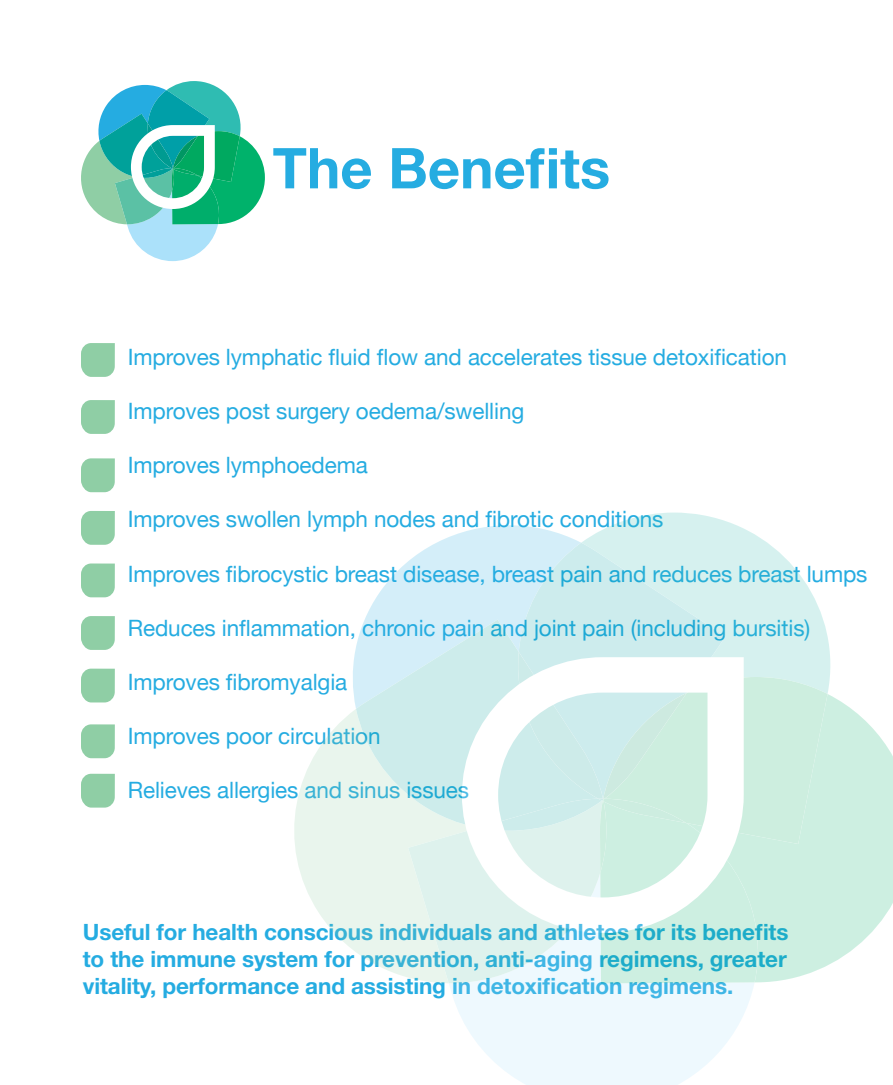
<style>
.page{position:relative;width:893px;height:1085px;background:#fff}
.page>*{position:absolute;margin:0;border:0;box-sizing:border-box;transform-origin:0 0}
.t1{font:700 56.25px "Helvetica Neue";color:#25ace1}
.t2{font:22.5px "Helvetica Neue";letter-spacing:-.005em;color:#25ace1}
.t3{font:700 22.5px/27px "Helvetica Neue";letter-spacing:-.005em;color:#25ace1;text-align:justify}
</style>
<div class="page">
<svg style="left:81px;top:343px;width:34px;height:34px"></svg>
<svg style="left:81px;top:400px;width:34px;height:34px"></svg>
<svg style="left:81px;top:458px;width:34px;height:35px"></svg>
<svg style="left:81px;top:511px;width:34px;height:34px"></svg>
<svg style="left:81px;top:563px;width:34px;height:35px"></svg>
<svg style="left:81px;top:616px;width:34px;height:34px"></svg>
<svg style="left:81px;top:668px;width:34px;height:35px"></svg>
<svg style="left:81px;top:724px;width:34px;height:35px"></svg>
<svg style="left:81px;top:773px;width:34px;height:35px"></svg>
<svg style="left:353px;top:525px;width:226px;height:183px;fill:#d4eef9"></svg>
<svg style="left:294px;top:709px;width:114px;height:268px;fill:#e9f5ed"></svg>
<svg style="left:356px;top:619px;width:163px;height:208px;background:#d6eff1"></svg>
<svg style="left:449px;top:983px;width:305px;height:101px;fill:#eef9fe"></svg>
<svg style="left:827px;top:693px;width:66px;height:273px;fill:#cdefe1"></svg>
<svg style="left:583px;top:512px;width:248px;height:181px;fill:#d6f1ef"></svg>
<svg style="left:519px;top:542px;width:206px;height:110px;background:#d0edee"></svg>
<svg style="left:408px;top:652px;width:419px;height:331px;background:#d4f0e7"></svg>
<svg style="left:462px;top:657px;width:282px;height:275px"></svg>
<svg style="left:81px;top:81px;width:184px;height:180px"></svg>
<h1 class="t1" style="left:273px;top:133px;width:339px">The Benefits</h1>
<p class="t2" style="left:128px;top:344px;width:661px">Improves lymphatic fluid flow and accelerates tissue detoxification</p>
<p class="t2" style="left:128px;top:398px;width:398px">Improves post surgery oedema/swelling</p>
<p class="t2" style="left:128px;top:452px;width:242px">Improves lymphoedema</p>
<p class="t2" style="left:128px;top:506px;width:537px">Improves swollen lymph nodes and fibrotic conditions</p>
<p class="t2" style="left:128px;top:560px;width:741px">Improves fibrocystic breast disease, breast pain and reduces breast lumps</p>
<p class="t2" style="left:128px;top:614px;width:684px">Reduces inflammation, chronic pain and joint pain (including bursitis)</p>
<p class="t2" style="left:128px;top:668px;width:221px">Improves fibromyalgia</p>
<p class="t2" style="left:128px;top:722px;width:254px">Improves poor circulation</p>
<p class="t2" style="left:128px;top:776px;width:343px">Relieves allergies and sinus issues</p>
<p class="t3" style="left:83px;top:917px;width:707px">Useful for health conscious individuals and athletes for its benefits to the immune system for prevention, anti-aging regimens, greater vitality, performance and assisting in detoxification regimens.</p>
</div>
